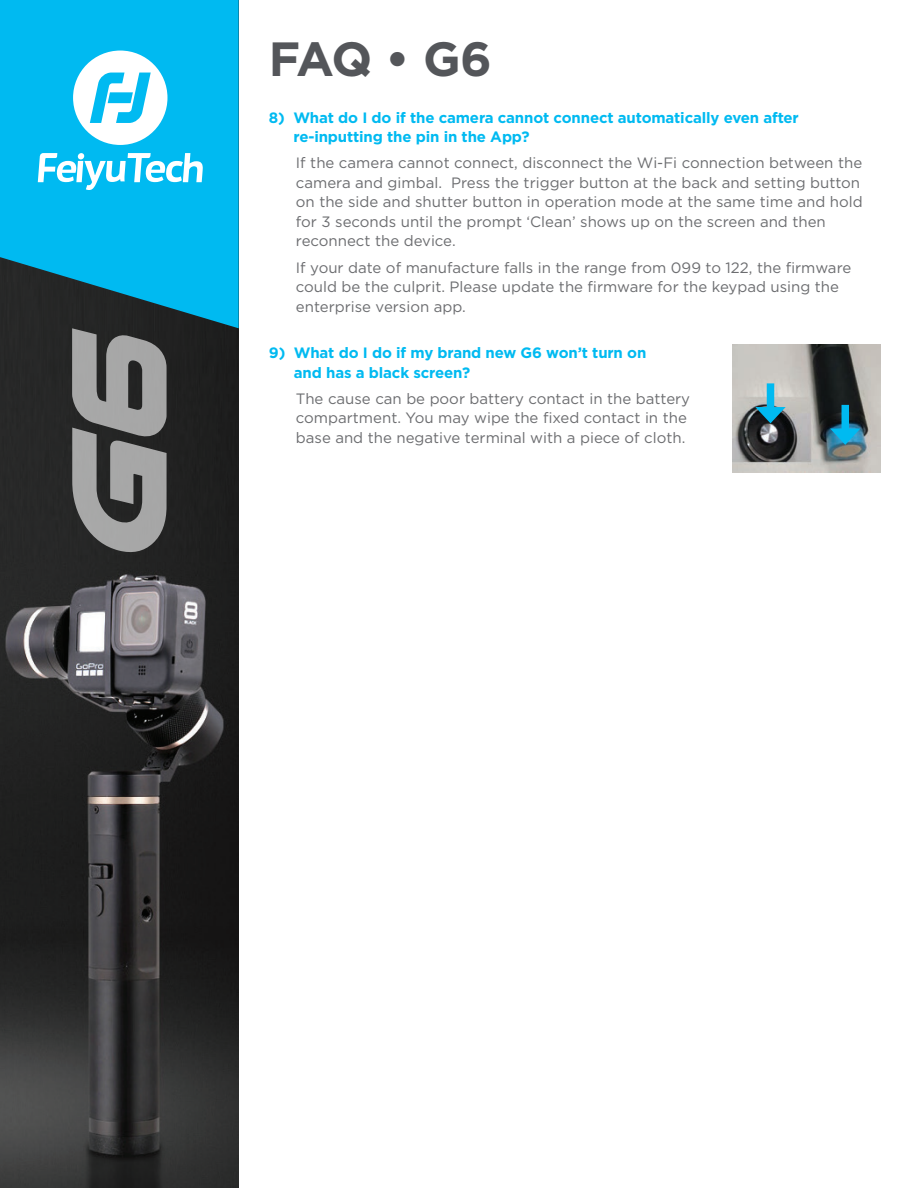
<style>
.page{position:relative;width:918px;height:1188px;background:#fff}
.page>*{position:absolute;margin:0;border:0;box-sizing:border-box;transform-origin:0 0}
.t1{font:700 48px "Gotham";color:#54565a}
.t2{font:15px/19.5px "Gotham";color:#6c6d70}
.t3{font:700 15px/19.5px "Gotham";letter-spacing:-.01em;color:#00baf1}
</style>
<div class="page">
<img style="left:0;top:328px;width:239px;height:860px">
<svg style="left:0;top:0;width:239px;height:328px;background:#04a6d5"></svg>
<svg style="left:73px;top:51px;width:94px;height:94px"></svg>
<svg style="left:38px;top:153px;width:165px;height:37px"></svg>
<svg style="left:72px;top:328px;width:95px;height:224px;background:#7e7e7e"></svg>
<img style="left:732px;top:344px;width:148px;height:128px">
<div style="left:767px;top:383px;width:7px;height:30px;background:#00baf1"></div>
<svg style="left:755px;top:407px;width:31px;height:16px"></svg>
<div style="left:842px;top:405px;width:7px;height:30px;background:#00baf1"></div>
<svg style="left:830px;top:429px;width:30px;height:16px"></svg>
<p class="t1" style="left:269px;top:27px;width:225px">FAQ • G6</p>
<p class="t3" style="left:293px;top:108px;width:507px;text-indent:-25px">8) What do I do if the camera cannot connect automatically even after re-inputting the pin in the App?</p>
<p class="t2" style="left:296px;top:153px;width:568px">If the camera cannot connect, disconnect the Wi-Fi connection between the camera and gimbal. Press the trigger button at the back and setting button on the side and shutter button in operation mode at the same time and hold for 3 seconds until the prompt ‘Clean’ shows up on the screen and then reconnect the device.</p>
<p class="t2" style="left:296px;top:257px;width:557px">If your date of manufacture falls in the range from 099 to 122, the firmware could be the culprit. Please update the firmware for the keypad using the enterprise version app.</p>
<p class="t3" style="left:294px;top:343px;width:354px;text-indent:-25px">9) What do I do if my brand new G6 won’t turn on and has a black screen?</p>
<p class="t2" style="left:296px;top:389px;width:396px">The cause can be poor battery contact in the battery compartment. You may wipe the fixed contact in the base and the negative terminal with a piece of cloth.</p>
</div>
